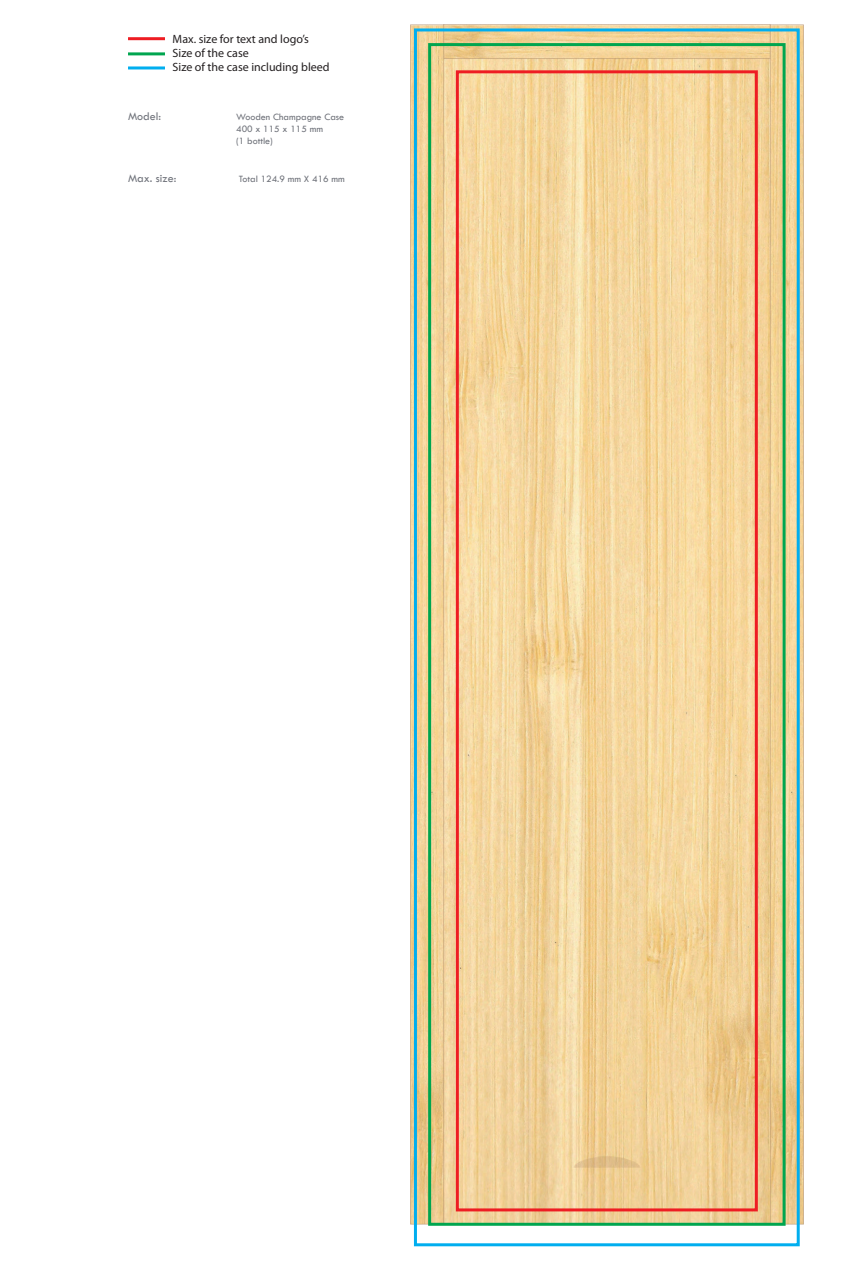
<style>
.page{position:relative;width:847px;height:1261px;background:#fff}
.page>*{position:absolute;margin:0;border:0;box-sizing:border-box;transform-origin:0 0}
.t1{font:12px/14.4px "Myriad Pro";color:#231f20}
.t2{font:12px "Tw Cen";color:#6f727a}
.t3{font:10px/12px "Tw Cen";color:#6f727a}
</style>
<div class="page">
<hr style="left:128px;top:37px;width:37px;height:3px;background:#ee1d23">
<hr style="left:128px;top:52px;width:37px;height:3px;background:#00a54f">
<hr style="left:128px;top:66px;width:37px;height:3px;background:#00aeef">
<img style="left:410px;top:25px;width:393px;height:1199px">
<div style="left:413px;top:28px;width:386px;height:1218px;border:3px solid #00aeef"></div>
<div style="left:455px;top:70px;width:302px;height:1141px;border:3px solid #ee1d23"></div>
<div style="left:428px;top:43px;width:357px;height:1182px;border:3px solid #00a54f"></div>
<p class="t1" style="left:172px;top:31px;width:158px">Max. size for text and logo’s<br>Size of the case<br>Size of the case including bleed</p>
<p class="t2" style="left:128px;top:109px;width:35px">Model:</p>
<p class="t3" style="left:236px;top:111px;width:110px">Wooden Champagne Case<br>400 x 115 x 115 mm<br>(1 bottle)</p>
<p class="t2" style="left:128px;top:171px;width:50px">Max. size:</p>
<p class="t3" style="left:239px;top:172px;width:107px">Total 124.9 mm X 416 mm</p>
</div>
